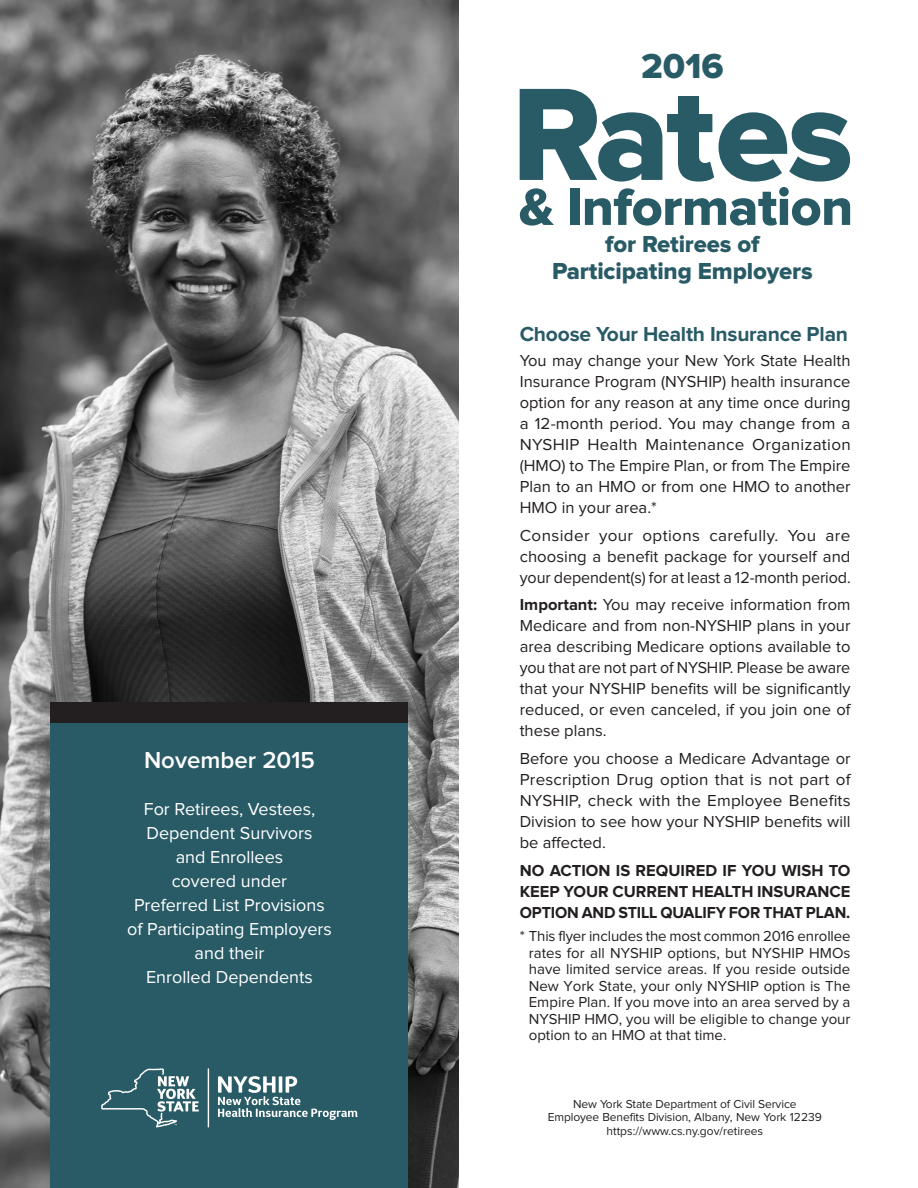
<style>
.page{position:relative;width:918px;height:1188px;background:#fff}
.page>*{position:absolute;margin:0;border:0;box-sizing:border-box;transform-origin:0 0}
._2016_Rates_FC_Rates{font:136.5px "Proxima Nova Extrabld";letter-spacing:-.025em;color:#295b66}
._2016_Rates_FC___Inf{font:54px "Proxima Nova Extrabld";letter-spacing:-.01em;color:#295b66}
._2016_Rates_FC_2016{font:36px "Proxima Nova Extrabld";color:#295b66}
._2016_Rates_FC_For_R{font:24px "Proxima Nova Extrabld";letter-spacing:-.005em;color:#295b66}
._2016_Rates_FC_Date{font:600 24px "Proxima Nova";color:#fff}
._2016_OT_Secondary_S{font:700 21px "Proxima Nova";letter-spacing:-.01em;color:#295b66}
._2016_Rates_FC_group{font:18px/24px "Proxima Nova";color:#fff;text-align:center}
._2016_OT_body_Proxim{font:16.5px/21px "Proxima Nova";color:#231f20;text-align:justify}
._2016_OT_body_Proxim-2{font:700 16.5px/21px "Proxima Nova";letter-spacing:-.01em;color:#231f20;text-align:justify}
._2016_Rates_Body_Foo{font:15px/16.5px "Proxima Nova";color:#231f20;text-align:justify}
._2016_OT_FC_Address{font:12px/13.5px "Proxima Nova";letter-spacing:-.01em;color:#231f20;text-align:center}
.s1{font-weight:700}
</style>
<div class="page">
<img style="left:0;top:0;width:459px;height:1188px">
<div style="left:51px;top:720px;width:357px;height:468px;background:#295b66"></div>
<div style="left:51px;top:702px;width:357px;height:20px;background:#231f20"></div>
<svg style="left:218px;top:1076px;width:140px;height:44px"></svg>
<svg style="left:101px;top:1068px;width:98px;height:59px"></svg>
<hr style="left:208px;top:1068px;width:1px;height:59px;background:#fff">
<p class="_2016_Rates_FC_Date" style="left:144px;top:749px;width:172px">November 2015</p>
<p class="_2016_Rates_FC_group" style="left:127px;top:797px;width:206px">For Retirees, Vestees,<br>Dependent Survivors<br>and Enrollees<br>covered under<br>Preferred List Provisions of Participating Employers and their<br>Enrolled Dependents</p>
<p class="_2016_Rates_FC_2016" style="left:641px;top:49px;width:84px">2016</p>
<p class="_2016_Rates_FC_Rates" style="left:511px;top:72px;width:343px">Rates</p>
<p class="_2016_Rates_FC___Inf" style="left:519px;top:182px;width:336px">&amp; Information</p>
<p class="_2016_Rates_FC_For_R" style="left:605px;top:233px;width:156px">for Retirees of</p>
<p class="_2016_Rates_FC_For_R" style="left:552px;top:260px;width:262px">Participating Employers</p>
<p class="_2016_OT_Secondary_S" style="left:520px;top:324px;width:330px">Choose Your Health Insurance Plan</p>
<p class="_2016_OT_body_Proxim" style="left:520px;top:351px;width:332px">You may change your New York State Health Insurance Program (NYSHIP) health insurance option for any reason at any time once during a 12-month period. You may change from a NYSHIP Health Maintenance Organization (HMO) to The Empire Plan, or from The Empire Plan to an HMO or from one HMO to another HMO in your area.*</p>
<p class="_2016_OT_body_Proxim" style="left:520px;top:525px;width:333px">Consider your options carefully. You are choosing a benefit package for yourself and your dependent(s) for at least a 12-month period.</p>
<p class="_2016_OT_body_Proxim" style="left:520px;top:595px;width:332px"><span class="s1">Important:</span> You may receive information from Medicare and from non-NYSHIP plans in your area describing Medicare options available to you that are not part of NYSHIP. Please be aware that your NYSHIP benefits will be significantly reduced, or even canceled, if you join one of these plans.</p>
<p class="_2016_OT_body_Proxim" style="left:520px;top:749px;width:332px">Before you choose a Medicare Advantage or Prescription Drug option that is not part of NYSHIP, check with the Employee Benefits Division to see how your NYSHIP benefits will be affected.</p>
<p class="_2016_OT_body_Proxim-2" style="left:520px;top:861px;width:332px">NO ACTION IS REQUIRED IF YOU WISH TO KEEP YOUR CURRENT HEALTH INSURANCE OPTION AND STILL QUALIFY FOR THAT PLAN.</p>
<p class="_2016_Rates_Body_Foo" style="left:529px;top:929px;width:323px;text-indent:-9px">* This flyer includes the most common 2016 enrollee rates for all NYSHIP options, but NYSHIP HMOs have limited service areas. If you reside outside New York State, your only NYSHIP option is The Empire Plan. If you move into an area served by a NYSHIP HMO, you will be eligible to change your option to an HMO at that time.</p>
<p class="_2016_OT_FC_Address" style="left:548px;top:1098px;width:276px">New York State Department of Civil Service<br>Employee Benefits Division, Albany, New York 12239</p>
<p class="_2016_OT_FC_Address" style="left:607px;top:1125px;width:158px">https://www.cs.ny.gov/retirees</p>
</div>
